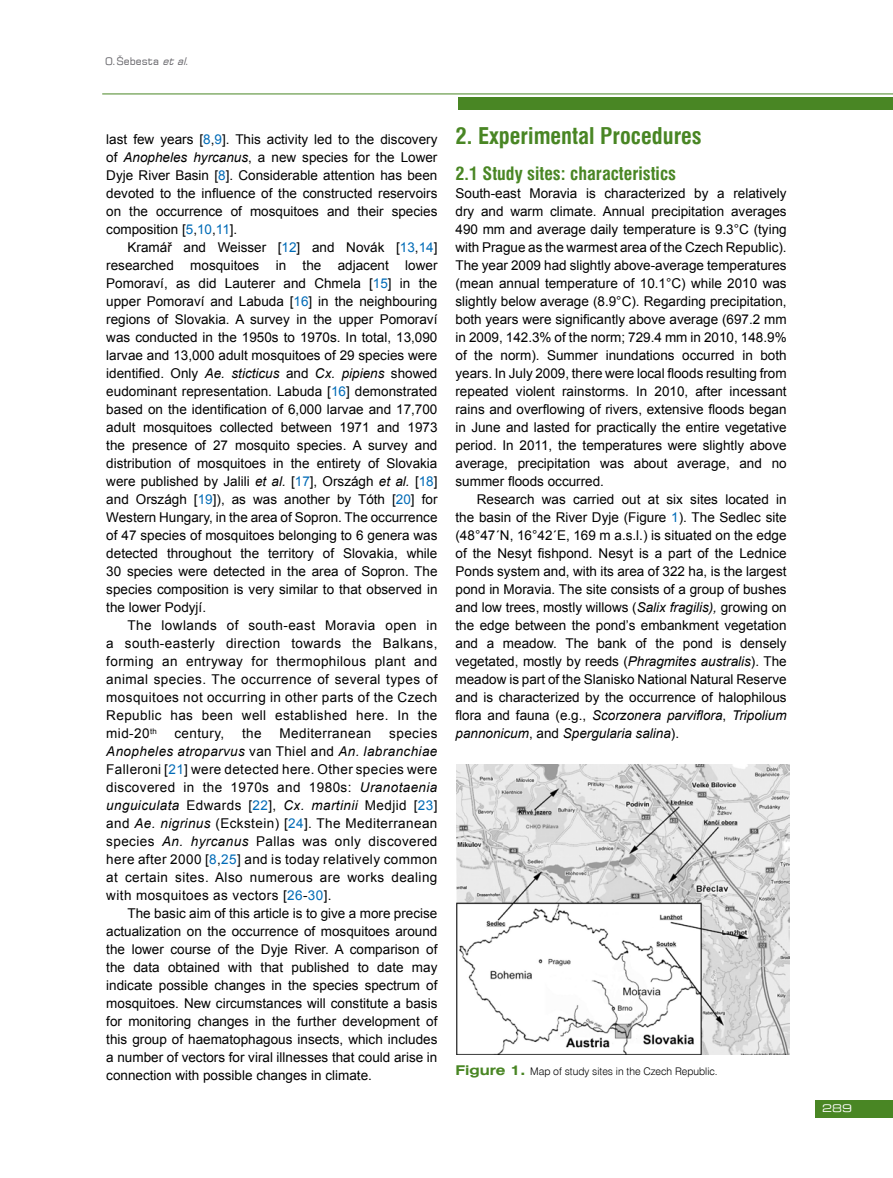
<style>
.page{position:relative;width:893px;height:1178px;background:#fff}
.page>*{position:absolute;margin:0;border:0;box-sizing:border-box;transform-origin:0 0}
.t1{font:700 22.5px "Swis 721 Cn EU";color:#498624}
.t2{font:700 18px "Swis 721 Cn EU";color:#498624}
.t3{font:13.5px/18px "Arial";color:#000;text-align:justify}
.t4{font:13.5px "Arial";letter-spacing:.03em;color:#000}
.t5{font:10.5px "Swis 721 Lt EU";color:#000}
.t6{font:10.5px "Square 721 EU";color:#68676c}
.t7{font:10.5px "Square 721 Ex EU";color:#fff}
.s1{font-style:italic}
.s2{color:#006bb7}
.s3{font-family:"Swis 721 Ex EU";font-weight:700;font-size:13.5px;color:#498624}
</style>
<div class="page">
<div style="left:815px;top:1100px;width:78px;height:17px;background:#498624"></div>
<hr style="left:102px;top:94px;width:791px;height:1px;background:#498624">
<div style="left:458px;top:97px;width:435px;height:12px;background:#498624"></div>
<img style="left:457px;top:765px;width:332px;height:289px">
<p class="t6" style="left:105px;top:54px;width:89px">O.Šebesta <span class="s1">etal.</span></p>
<p class="t3" style="left:106px;top:130px;width:333px">last few years [<span class="s2">8</span>,<span class="s2">9</span>]. This activity led to the discovery of <span class="s1">Anopheles hyrcanus</span>, a new species for the Lower Dyje River Basin [<span class="s2">8</span>]. Considerable attention has been devoted to the influence of the constructed reservoirs on the occurrence of mosquitoes and their species composition [<span class="s2">5</span>,<span class="s2">10</span>,<span class="s2">11</span>].</p>
<p class="t3" style="left:106px;top:238px;width:333px;text-indent:21px">Kramář and Weisser [<span class="s2">12</span>] and Novák [<span class="s2">13</span>,<span class="s2">14</span>] researched mosquitoes in the adjacent lower Pomoraví, as did Lauterer and Chmela [<span class="s2">15</span>] in the upper Pomoraví and Labuda [<span class="s2">16</span>] in the neighbouring regions of Slovakia. A survey in the upper Pomoraví was conducted in the 1950s to 1970s. In total, 13,090 larvae and 13,000 adult mosquitoes of 29 species were identified. Only <span class="s1">Ae. sticticus</span> and <span class="s1">Cx. pipiens</span> showed eudominant representation. Labuda [<span class="s2">16</span>] demonstrated based on the identification of 6,000 larvae and 17,700 adult mosquitoes collected between 1971 and 1973 the presence of 27 mosquito species. A survey and distribution of mosquitoes in the entirety of Slovakia were published by Jalili <span class="s1">et al.</span> [<span class="s2">17</span>], Országh <span class="s1">et al.</span> [<span class="s2">18</span>] and Országh [<span class="s2">19</span>]), as was another by Tóth [<span class="s2">20</span>] for Western Hungary, in the area of Sopron. The occurrence of 47 species of mosquitoes belonging to 6 genera was detected throughout the territory of Slovakia, while 30 species were detected in the area of Sopron. The species composition is very similar to that observed in the lower Podyjí.</p>
<p class="t3" style="left:106px;top:616px;width:333px;text-indent:21px">The lowlands of south-east Moravia open in a south-easterly direction towards the Balkans, forming an entryway for thermophilous plant and animal species. The occurrence of several types of mosquitoes not occurring in other parts of the Czech Republic has been well established here. In the mid-20<sup>th</sup></p>
<p class="t3" style="left:106px;top:724px;width:333px;text-indent:283px">species <span class="s1">Anopheles atroparvus</span> van Thiel and <span class="s1">An. labranchiae </span>Falleroni [<span class="s2">21</span>] were detected here. Other species were discovered in the 1970s and 1980s: <span class="s1">Uranotaenia unguiculata</span> Edwards [<span class="s2">22</span>], <span class="s1">Cx. martinii</span> Medjid [<span class="s2">23</span>] and <span class="s1">Ae. nigrinus</span> (Eckstein) [<span class="s2">24</span>]. The Mediterranean species <span class="s1">An. hyrcanus</span> Pallas was only discovered here after 2000 [<span class="s2">8</span>,<span class="s2">25</span>] and is today relatively common at certain sites. Also numerous are works dealing with mosquitoes as vectors [<span class="s2">26</span>-<span class="s2">30</span>].</p>
<p class="t3" style="left:106px;top:904px;width:333px;text-indent:21px">The basic aim of this article is to give a more precise actualization on the occurrence of mosquitoes around the lower course of the Dyje River. A comparison of the data obtained with that published to date may indicate possible changes in the species spectrum of mosquitoes. New circumstances will constitute a basis for monitoring changes in the further development of this group of haematophagous insects, which includes a number of vectors for viral illnesses that could arise in connection with possible changes in climate.</p>
<p class="t4" style="left:174px;top:724px;width:51px">century,</p>
<p class="t3" style="left:242px;top:724px;width:21px">the</p>
<p class="t4" style="left:280px;top:724px;width:93px">Mediterranean</p>
<h1 class="t1" style="left:455px;top:122px;width:248px">2. Experimental Procedures</h1>
<h2 class="t2" style="left:455px;top:163px;width:222px">2.1 Study sites: characteristics</h2>
<p class="t3" style="left:455px;top:184px;width:333px">South-east Moravia is characterized by a relatively dry and warm climate. Annual precipitation averages 490 mm and average daily temperature is 9.3°C (tying with Prague as the warmest area of the Czech Republic).<br>The year 2009 had slightly above-average temperatures (mean annual temperature of 10.1°C) while 2010 was slightly below average (8.9°C). Regarding precipitation, both years were significantly above average (697.2 mm in 2009, 142.3% of the norm; 729.4 mm in 2010, 148.9% of the norm). Summer inundations occurred in both years. In July 2009, there were local floods resulting from repeated violent rainstorms. In 2010, after incessant rains and overflowing of rivers, extensive floods began in June and lasted for practically the entire vegetative period. In 2011, the temperatures were slightly above average, precipitation was about average, and no summer floods occurred.</p>
<p class="t3" style="left:455px;top:490px;width:333px;text-indent:21px">Research was carried out at six sites located in the basin of the River Dyje (Figure <span class="s2">1</span>). The Sedlec site (48°47´N, 16°42´E, 169 m a.s.l.) is situated on the edge of the Nesyt fishpond. Nesyt is a part of the Lednice Ponds system and, with its area of 322 ha, is the largest pond in Moravia. The site consists of a group of bushes and low trees, mostly willows (<span class="s1">Salix fragilis),</span> growing on the edge between the pond’s embankment vegetation and a meadow. The bank of the pond is densely vegetated, mostly by reeds (<span class="s1">Phragmites australis</span>). The meadow is part of the Slanisko National Natural Reserve and is characterized by the occurrence of halophilous flora and fauna (e.g., <span class="s1">Scorzonera parviflora</span>, <span class="s1">Tripolium pannonicum</span>, and <span class="s1">Spergularia salina</span>).</p>
<p class="t5" style="left:455px;top:1065px;width:264px"><span class="s3">Figure 1.</span> Map of study sites in the Czech Republic.</p>
<p class="t7" style="left:822px;top:1102px;width:31px">289</p>
</div>
